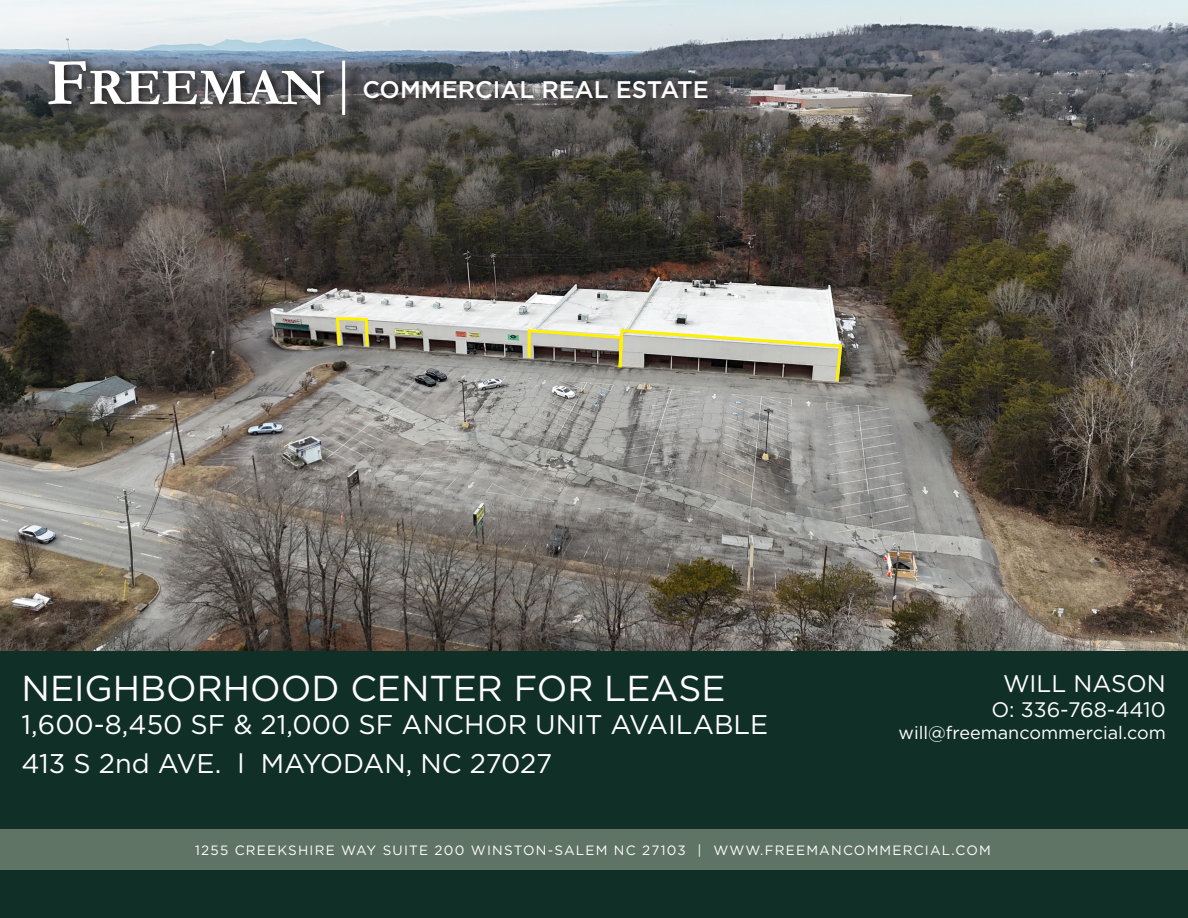
<style>
.page{position:relative;width:1188px;height:918px;background:#fff}
.page>*{position:absolute;margin:0;border:0;box-sizing:border-box;transform-origin:0 0}
.t1{font:700 52.5px "Garamond";color:#fff}
.t2{font:36px "Gotham";color:#fff}
.t3{font:27px "Gotham";color:#fff}
.t4{font:500 24px "Gotham";color:#fff}
.t5{font:24px "Gotham";color:#fff}
.t6{font:21px "Gotham";color:#fff}
.t7{font:18px "Gotham";color:#fff}
.t8{font:13.5px "Gotham";letter-spacing:.09em;color:#fff}
.s1{font-size:67.5px}
</style>
<div class="page">
<div style="left:0;top:650px;width:1188px;height:268px;background:#102f26"></div>
<div style="left:0;top:830px;width:1187px;height:40px;background:#5f7465"></div>
<img style="left:0;top:0;width:1188px;height:650px">
<svg style="left:334px;top:315px;width:36px;height:34px"></svg>
<div style="left:44px;top:55px;width:291px;height:61px;background:#231f20;opacity:.8"></div>
<div style="left:42px;top:54px;width:291px;height:60px;background:#231f20;opacity:.8"></div>
<div style="left:344px;top:63px;width:20px;height:70px;background:#231f20;opacity:.75"></div>
<hr style="left:342px;top:61px;width:3px;height:54px;background:#fff">
<div style="left:359px;top:76px;width:359px;height:33px;background:#231f20;opacity:.8"></div>
<svg style="left:526px;top:327px;width:318px;height:324px;background:#8a877e"></svg>
<p class="t1" style="left:46px;top:52px;width:281px"><span class="s1">F</span>REEMAN</p>
<p class="t4" style="left:362px;top:74px;width:348px">COMMERCIAL REAL ESTATE</p>
<p class="t2" style="left:22px;top:666px;width:706px">NEIGHBORHOOD CENTER FOR LEASE</p>
<p class="t3" style="left:22px;top:707px;width:748px">1,600-8,450 SF &amp; 21,000 SF ANCHOR UNIT AVAILABLE</p>
<p class="t3" style="left:22px;top:747px;width:532px">413 S 2nd AVE. l MAYODAN, NC 27027</p>
<p class="t5" style="left:1003px;top:668px;width:164px">WILL NASON</p>
<p class="t6" style="left:991px;top:696px;width:176px">O: 336-768-4410</p>
<p class="t7" style="left:899px;top:721px;width:269px">will@freemancommercial.com</p>
<p class="t8" style="left:195px;top:842px;width:797px">1255 CREEKSHIRE WAY SUITE 200 WINSTON-SALEM NC 27103 | WWW.FREEMANCOMMERCIAL.COM</p>
</div>
